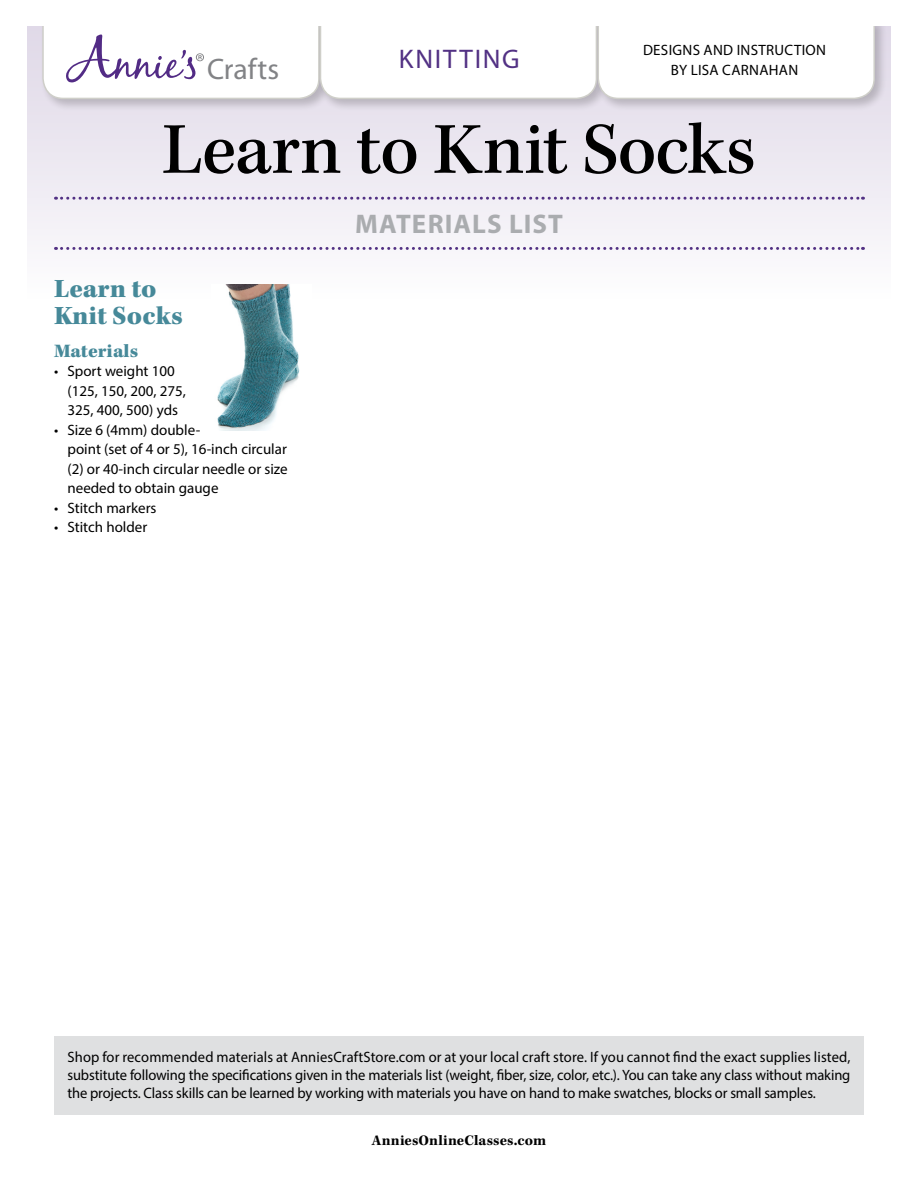
<style>
.page{position:relative;width:918px;height:1188px;background:#fff}
.page>*{position:absolute;margin:0;border:0;box-sizing:border-box;transform-origin:0 0}
.Heading_Section_Mate{font:500 75px "Kepler Std";letter-spacing:-.015em;color:#000}
.t1{font:29.7px "Myriad Pro";color:#828386}
.Pattern_Title_Materi{font:900 27px/27px "Kepler Std";color:#468999}
.Materials_Heading{font:700 27px "Myriad Pro";letter-spacing:.04em;color:#aaacaf}
.sidebar_heading{font:27px "Myriad Pro";letter-spacing:.065em;color:#523184}
.heading_paragraph_1{font:900 19.5px "Kepler Std";color:#468999}
.article_text{font:15px/19.5px "Myriad Pro";color:#000}
.pattern_byline{font:15px "Myriad Pro";letter-spacing:.02em;color:#000}
.pattern_romance{font:700 15px "Kepler Std";letter-spacing:.01em;color:#000}
</style>
<div class="page">
<div style="left:27px;top:25px;width:864px;height:273px;background:linear-gradient(to bottom,#ded7e7,#fcfbfd)"></div>
<div style="left:40px;top:17px;width:292px;height:95px;background:#000;opacity:.2"></div>
<div style="left:317px;top:17px;width:292px;height:95px;background:#000;opacity:.2"></div>
<div style="left:595px;top:17px;width:292px;height:95px;background:#000;opacity:.2"></div>
<svg style="left:42px;top:26px;width:834px;height:74px"></svg>
<svg style="left:56px;top:197px;width:807px;height:3px;background:#b8aacc"></svg>
<svg style="left:56px;top:247px;width:807px;height:3px"></svg>
<div style="left:0;top:0;width:918px;height:26px;background:#fff"></div>
<img style="left:211px;top:284px;width:101px;height:146px">
<div style="left:54px;top:1036px;width:810px;height:78px;background:#dfe0e1"></div>
<p class="t1" style="left:207px;top:51px;width:74px">Crafts</p>
<p class="sidebar_heading" style="left:399px;top:42px;width:122px">KNITTING</p>
<p class="pattern_byline" style="left:643px;top:41px;width:185px">DESIGNS AND INSTRUCTION</p>
<p class="pattern_byline" style="left:671px;top:61px;width:129px">BY LISA CARNAHAN</p>
<p class="Heading_Section_Mate" style="left:162px;top:107px;width:595px">Learn to Knit Socks</p>
<p class="Pattern_Title_Materi" style="left:54px;top:276px;width:130px">Learn to<br>Knit Socks</p>
<p class="heading_paragraph_1" style="left:54px;top:340px;width:86px">Materials</p>
<p class="article_text" style="left:68px;top:361px;width:120px;text-indent:-14px">• Sport weight 100 (125, 150, 200, 275,<br>325, 400, 500) yds</p>
<p class="article_text" style="left:68px;top:420px;width:222px;text-indent:-14px">• Size 6 (4mm) double-<br>point (set of 4 or 5), 16-inch circular (2) or 40-inch circular needle or size needed to obtain gauge</p>
<p class="article_text" style="left:54px;top:498px;width:104px">• Stitch markers</p>
<p class="article_text" style="left:54px;top:517px;width:95px">• Stitch holder</p>
<p class="Materials_Heading" style="left:355px;top:207px;width:209px">MATERIALS LIST</p>
<p class="article_text" style="left:68px;top:1048px;width:785px;line-height:18px;text-align:justify">Shop for recommended materials at AnniesCraftStore.com or at your local craft store. If you cannot find the exact supplies listed, substitute following the specifications given in the materials list (weight, fiber, size, color, etc.). You can take any class without making the projects. Class skills can be learned by working with materials you have on hand to make swatches, blocks or small samples.</p>
<p class="pattern_romance" style="left:372px;top:1131px;width:176px">AnniesOnlineClasses.com</p>
</div>
